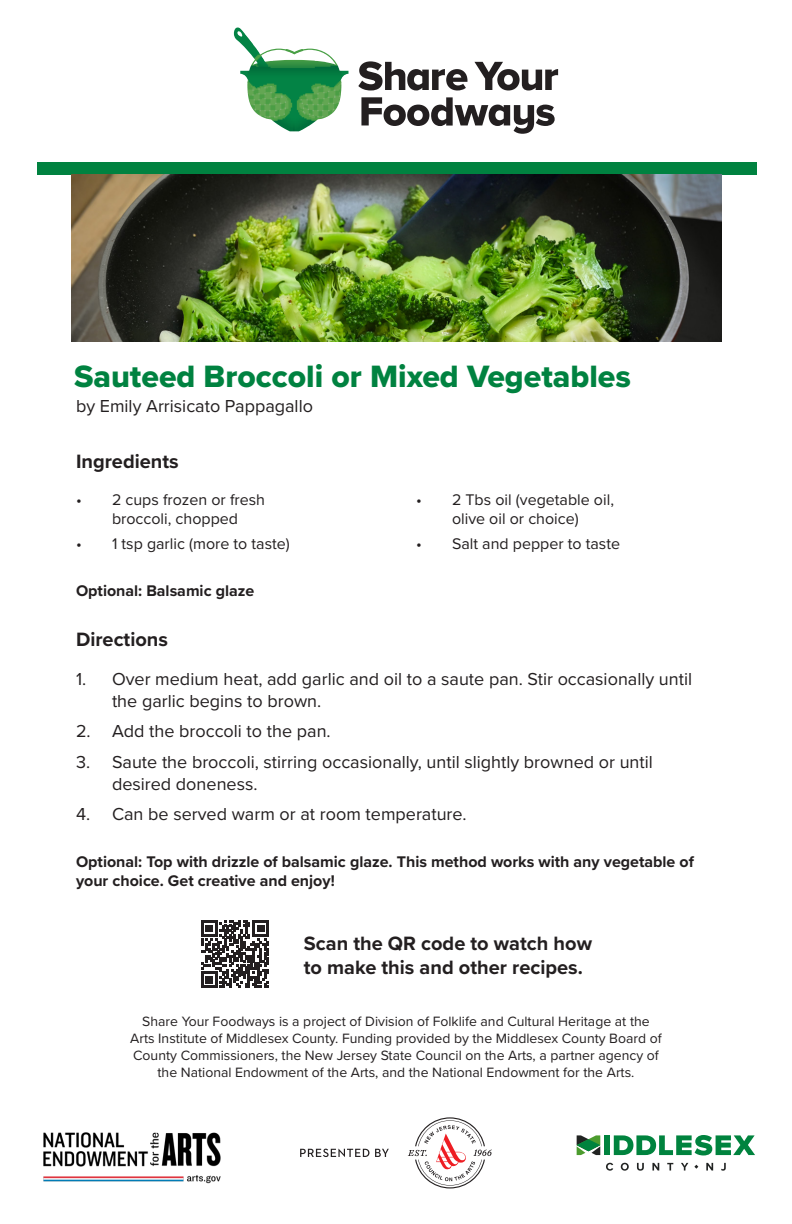
<style>
.page{position:relative;width:792px;height:1224px;background:#fff}
.page>*{position:absolute;margin:0;border:0;box-sizing:border-box;transform-origin:0 0}
.t1{font:32px "Proxima Nova Extrabld";color:#008240}
.t2{font:700 20px/24px "Proxima Nova";color:#231f20}
.t3{font:18px/21.6px "Proxima Nova";color:#231f20}
.t4{font:700 16px/19.2px "Proxima Nova";color:#231f20}
.t5{font:16px/19.2px "Proxima Nova";color:#231f20;text-align:center}
.t6{font:14px/16.8px "Proxima Nova";color:#231f20;text-align:center}
</style>
<div class="page">
<svg style="left:201px;top:920px;width:68px;height:68px"></svg>
<div style="left:37px;top:162px;width:719px;height:13px;background:#008240"></div>
<svg style="left:358px;top:61px;width:109px;height:29px"></svg>
<svg style="left:474px;top:62px;width:84px;height:28px"></svg>
<svg style="left:361px;top:97px;width:194px;height:37px"></svg>
<img style="left:234px;top:33px;width:93px;height:98px">
<img style="left:43px;top:1132px;width:178px;height:52px">
<svg style="left:606px;top:1163px;width:7px;height:8px"></svg>
<svg style="left:621px;top:1163px;width:8px;height:8px"></svg>
<svg style="left:637px;top:1163px;width:7px;height:8px"></svg>
<svg style="left:652px;top:1163px;width:7px;height:8px"></svg>
<svg style="left:667px;top:1163px;width:6px;height:8px"></svg>
<svg style="left:681px;top:1163px;width:7px;height:8px"></svg>
<svg style="left:706px;top:1163px;width:7px;height:8px"></svg>
<svg style="left:721px;top:1163px;width:5px;height:8px"></svg>
<svg style="left:694px;top:1165px;width:4px;height:4px"></svg>
<svg style="left:614px;top:1135px;width:141px;height:20px"></svg>
<div style="left:604px;top:1135px;width:6px;height:20px;background:#00833e"></div>
<svg style="left:577px;top:1135px;width:23px;height:20px"></svg>
<svg style="left:408px;top:1117px;width:84px;height:71px"></svg>
<svg style="left:300px;top:1149px;width:69px;height:8px"></svg>
<svg style="left:375px;top:1149px;width:14px;height:8px"></svg>
<img style="left:71px;top:175px;width:650px;height:167px">
<p class="t1" style="left:74px;top:353px;width:558px">Sauteed Broccoli or Mixed Vegetables</p>
<p class="t3" style="left:76px;top:395px;width:239px">by Emily Arrisicato Pappagallo</p>
<p class="t2" style="left:76px;top:449px;width:104px">Ingredients</p>
<p class="t5" style="left:76px;top:489px;width:191px">• 2 cups frozen or fresh broccoli, chopped</p>
<p class="t5" style="left:76px;top:533px;width:215px">• 1 tsp garlic (more to taste)</p>
<p class="t4" style="left:76px;top:581px;width:180px">Optional: Balsamic glaze</p>
<p class="t5" style="left:416px;top:489px;width:200px">• 2 Tbs oil (vegetable oil, olive oil or choice)</p>
<p class="t5" style="left:416px;top:533px;width:206px">• Salt and pepper to taste</p>
<p class="t2" style="left:76px;top:626px;width:94px">Directions</p>
<p class="t3" style="left:112px;top:668px;width:582px;text-indent:-36px">1. Over medium heat, add garlic and oil to a saute pan. Stir occasionally until the garlic begins to brown.</p>
<p class="t3" style="left:76px;top:720px;width:256px">2. Add the broccoli to the pan.</p>
<p class="t3" style="left:112px;top:750px;width:542px;text-indent:-36px">3. Saute the broccoli, stirring occasionally, until slightly browned or until desired doneness.</p>
<p class="t3" style="left:76px;top:803px;width:392px">4. Can be served warm or at room temperature.</p>
<p class="t4" style="left:76px;top:852px;width:619px">Optional: Top with drizzle of balsamic glaze. This method works with any vegetable of your choice. Get creative and enjoy!</p>
<p class="t2" style="left:304px;top:931px;width:290px">Scan the QR code to watch how to make this and other recipes.</p>
<p class="t6" style="left:130px;top:1013px;width:533px">Share Your Foodways is a project of Division of Folklife and Cultural Heritage at the Arts Institute of Middlesex County. Funding provided by the Middlesex County Board of County Commissioners, the New Jersey State Council on the Arts, a partner agency of the National Endowment of the Arts, and the National Endowment for the Arts.</p>
</div>
